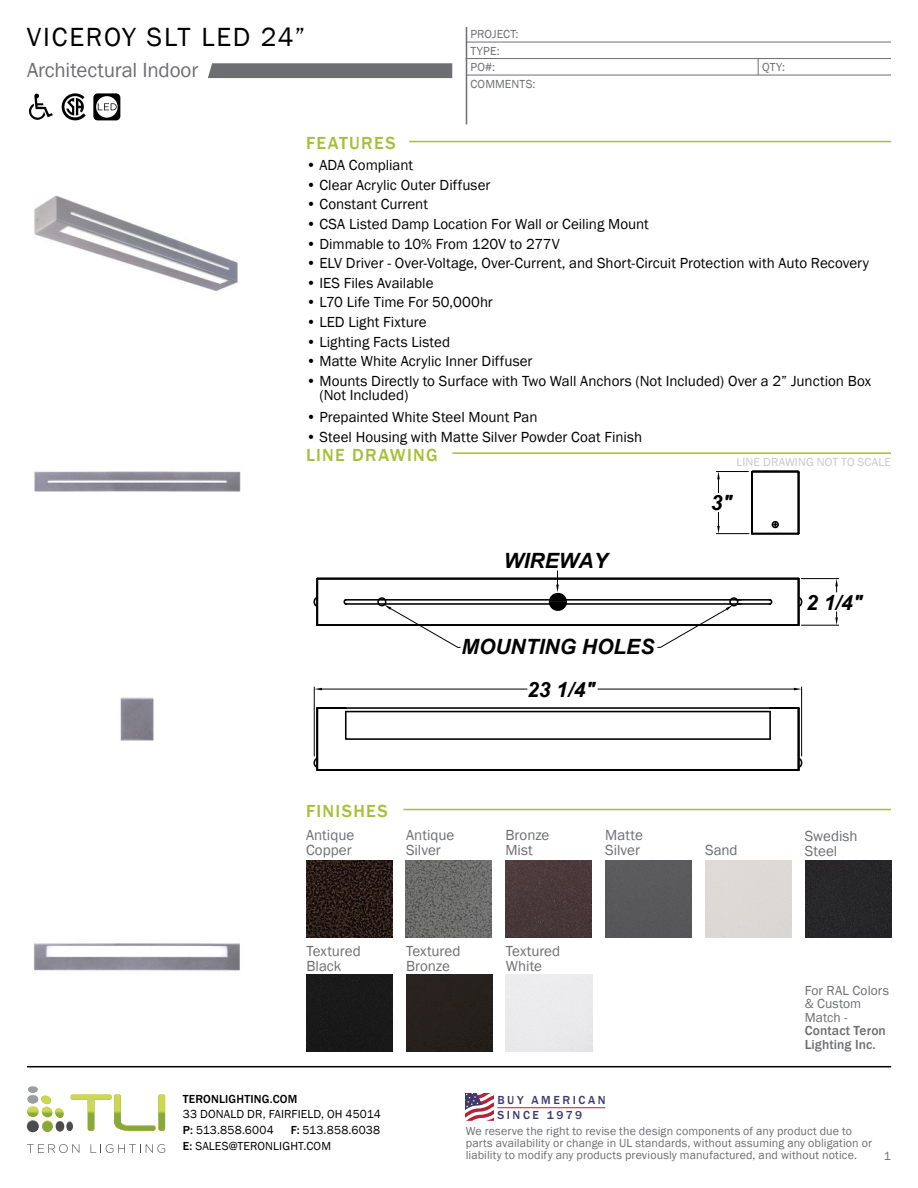
<style>
.page{position:relative;width:918px;height:1188px;background:#fff}
.page>*{position:absolute;margin:0;border:0;box-sizing:border-box;transform-origin:0 0}
.t1{font:27px "Franklin Gothic";letter-spacing:.06em;color:#000}
.t2{font:italic 700 21px "Arial";color:#010101}
.t3{font:21px "Franklin Gothic";letter-spacing:-.01em;color:#6d6e71}
.t4{font:500 18px "Franklin Gothic";letter-spacing:.07em;color:#a7be39}
.t5{font:15px/14.2px "Franklin Gothic";color:#000}
.t6{font:15px/15px "Franklin Gothic";color:#6d6e71}
.t7{font:13.5px/13.5px "Franklin Gothic";letter-spacing:.005em;color:#6d6e71}
.t8{font:500 13.5px/13.5px "Franklin Gothic";letter-spacing:.005em;color:#6d6e71}
.t9{font:12px/12px "Franklin Gothic";letter-spacing:.01em;color:#6d6e71}
.t10{font:12px/15.8px "Franklin Gothic";letter-spacing:.015em;color:#000}
.t11{font:12px "Franklin Gothic";letter-spacing:.01em;color:#c8c9cb}
.t12{font:500 12px/15px "Franklin Gothic";letter-spacing:.215em;color:#3d3b6e}
.t13{font:500 12px "Franklin Gothic";letter-spacing:.015em;color:#000}
.s1{font-weight:500}
</style>
<div class="page">
<hr style="left:409px;top:141px;width:482px;height:1px;background:#a7be39">
<hr style="left:452px;top:452px;width:439px;height:2px;background:#a7be39">
<hr style="left:404px;top:809px;width:487px;height:1px;background:#a7be39">
<svg style="left:758px;top:59px;width:1px;height:16px"></svg>
<img style="left:306px;top:860px;width:86px;height:77px">
<div style="left:306px;top:975px;width:87px;height:77px;background:#191919"></div>
<img style="left:406px;top:860px;width:86px;height:77px">
<div style="left:406px;top:975px;width:86px;height:77px;background:#26211d"></div>
<img style="left:506px;top:860px;width:86px;height:77px">
<div style="left:605px;top:860px;width:87px;height:77px;background:#59595b"></div>
<div style="left:805px;top:860px;width:86px;height:77px;background:#272729"></div>
<svg style="left:93px;top:93px;width:27px;height:27px"></svg>
<svg style="left:62px;top:93px;width:24px;height:27px"></svg>
<svg style="left:28px;top:93px;width:25px;height:27px"></svg>
<svg style="left:208px;top:63px;width:244px;height:15px;background:#707174"></svg>
<img style="left:34px;top:195px;width:204px;height:96px">
<hr style="left:801px;top:578px;width:38px;height:1px;background:#010101">
<hr style="left:801px;top:625px;width:38px;height:1px;background:#010101">
<svg style="left:835px;top:579px;width:3px;height:13px"></svg>
<svg style="left:835px;top:612px;width:3px;height:13px"></svg>
<hr style="left:317px;top:578px;width:482px;height:1px;background:#010101">
<hr style="left:317px;top:624px;width:482px;height:2px;background:#010101">
<hr style="left:317px;top:579px;width:1px;height:46px;background:#010101">
<hr style="left:798px;top:579px;width:1px;height:46px;background:#010101">
<hr style="left:801px;top:687px;width:1px;height:69px;background:#010101">
<hr style="left:314px;top:687px;width:1px;height:69px;background:#010101">
<hr style="left:598px;top:689px;width:196px;height:1px;background:#010101">
<hr style="left:322px;top:689px;width:205px;height:1px;background:#010101">
<svg style="left:794px;top:688px;width:8px;height:2px"></svg>
<svg style="left:314px;top:688px;width:8px;height:2px"></svg>
<hr style="left:716px;top:533px;width:33px;height:1px;background:#010101">
<hr style="left:716px;top:471px;width:32px;height:1px;background:#010101">
<svg style="left:717px;top:512px;width:3px;height:22px"></svg>
<svg style="left:717px;top:472px;width:3px;height:21px"></svg>
<hr style="left:752px;top:533px;width:47px;height:1px;background:#010101">
<hr style="left:798px;top:472px;width:1px;height:62px;background:#010101">
<hr style="left:751px;top:472px;width:2px;height:62px;background:#010101">
<svg style="left:751px;top:471px;width:49px;height:3px"></svg>
<svg style="left:313px;top:596px;width:6px;height:12px"></svg>
<svg style="left:797px;top:596px;width:6px;height:12px"></svg>
<svg style="left:345px;top:710px;width:426px;height:30px"></svg>
<hr style="left:769px;top:712px;width:2px;height:27px;background:#010101">
<hr style="left:317px;top:769px;width:482px;height:2px;background:#010101">
<hr style="left:317px;top:707px;width:482px;height:2px;background:#010101">
<hr style="left:317px;top:708px;width:1px;height:62px;background:#010101">
<hr style="left:798px;top:708px;width:1px;height:62px;background:#010101">
<svg style="left:313px;top:757px;width:6px;height:12px"></svg>
<svg style="left:797px;top:757px;width:6px;height:12px"></svg>
<svg style="left:771px;top:521px;width:8px;height:8px"></svg>
<svg style="left:343px;top:571px;width:430px;height:77px"></svg>
<div style="left:377px;top:597px;width:9px;height:9px;border:2px solid #000;border-radius:50%"></div>
<div style="left:729px;top:597px;width:9px;height:9px;border:2px solid #000;border-radius:50%"></div>
<img style="left:34px;top:471px;width:207px;height:21px">
<img style="left:120px;top:697px;width:34px;height:44px">
<img style="left:27px;top:943px;width:219px;height:123px">
<hr style="left:466px;top:27px;width:1px;height:97px;background:#6d6e71">
<hr style="left:466px;top:42px;width:425px;height:1px;background:#6d6e71">
<hr style="left:466px;top:58px;width:425px;height:1px;background:#6d6e71">
<hr style="left:466px;top:75px;width:425px;height:1px;background:#6d6e71">
<hr style="left:27px;top:1066px;width:864px;height:1px;background:#000">
<svg style="left:27px;top:1086px;width:138px;height:46px"></svg>
<svg style="left:27px;top:1144px;width:52px;height:9px"></svg>
<svg style="left:91px;top:1144px;width:74px;height:9px"></svg>
<svg style="left:466px;top:1093px;width:28px;height:28px"></svg>
<hr style="left:497px;top:1107px;width:108px;height:1px;background:#b22335">
<h1 class="t1" style="left:27px;top:26px;width:280px">VICEROY SLT LED 24”</h1>
<h2 class="t3" style="left:27px;top:62px;width:173px">Architectural Indoor</h2>
<p class="t4" style="left:306px;top:136px;width:91px">FEATURES</p>
<p class="t9" style="left:470px;top:27px;width:50px;line-height:16.4px">PROJECT:<br>TYPE:</p>
<p class="t9" style="left:470px;top:79px;width:67px">COMMENTS:</p>
<p class="t9" style="left:470px;top:61px;width:26px">PO#:</p>
<p class="t9" style="left:762px;top:61px;width:24px">QTY:</p>
<p class="t5" style="left:306px;top:159px;width:109px">• ADA Compliant</p>
<p class="t5" style="left:306px;top:178px;width:186px">• Clear Acrylic Outer Diffuser</p>
<p class="t5" style="left:306px;top:198px;width:124px">• Constant Current</p>
<p class="t5" style="left:306px;top:218px;width:344px">• CSA Listed Damp Location For Wall or Ceiling Mount</p>
<p class="t5" style="left:306px;top:237px;width:256px">• Dimmable to 10% From 120V to 277V</p>
<p class="t5" style="left:306px;top:257px;width:564px">• ELV Driver - Over-Voltage, Over-Current, and Short-Circuit Protection with Auto Recovery</p>
<p class="t5" style="left:306px;top:276px;width:129px">• IES Files Available</p>
<p class="t5" style="left:306px;top:296px;width:188px">• L70 Life Time For 50,000hr</p>
<p class="t5" style="left:306px;top:316px;width:122px">• LED Light Fixture</p>
<p class="t5" style="left:306px;top:335px;width:146px">• Lighting Facts Listed</p>
<p class="t5" style="left:306px;top:355px;width:228px">• Matte White Acrylic Inner Diffuser</p>
<p class="t5" style="left:320px;top:375px;width:553px;text-indent:-14px">• Mounts Directly to Surface with Two Wall Anchors (Not Included) Over a 2” Junction Box (Not Included)</p>
<p class="t5" style="left:306px;top:411px;width:233px">• Prepainted White Steel Mount Pan</p>
<p class="t5" style="left:306px;top:431px;width:338px">• Steel Housing with Matte Silver Powder Coat Finish</p>
<p class="t4" style="left:306px;top:447px;width:133px">LINE DRAWING</p>
<h2 class="t2" style="left:504px;top:548px;width:105px">WIREWAY</h2>
<h2 class="t2" style="left:462px;top:635px;width:194px">MOUNTING HOLES</h2>
<h2 class="t2" style="left:527px;top:677px;width:70px">23 1/4"</h2>
<p class="t4" style="left:306px;top:804px;width:83px">FINISHES</p>
<p class="t6" style="left:306px;top:828px;width:50px">Antique<br>Copper</p>
<p class="t6" style="left:406px;top:828px;width:50px">Antique<br>Silver</p>
<p class="t6" style="left:506px;top:828px;width:45px">Bronze<br>Mist</p>
<p class="t6" style="left:605px;top:828px;width:39px">Matte<br>Silver</p>
<p class="t6" style="left:306px;top:944px;width:56px">Textured<br>Black</p>
<p class="t6" style="left:406px;top:944px;width:56px">Textured<br>Bronze</p>
<p class="t6" style="left:506px;top:944px;width:56px">Textured<br>White</p>
<p class="t11" style="left:737px;top:457px;width:156px">LINE DRAWING NOT TO SCALE</p>
<h2 class="t2" style="left:711px;top:491px;width:23px">3"</h2>
<h2 class="t2" style="left:806px;top:590px;width:58px">2 1/4"</h2>
<p class="t6" style="left:705px;top:843px;width:34px">Sand</p>
<p class="t6" style="left:805px;top:829px;width:54px">Swedish<br>Steel</p>
<p class="t7" style="left:805px;top:984px;width:86px">For RAL Colors &amp; Custom<br>Match -</p>
<p class="t8" style="left:805px;top:1025px;width:83px">Contact Teron<br>Lighting Inc.</p>
<p class="t13" style="left:183px;top:1094px;width:116px">TERONLIGHTING.COM</p>
<p class="t10" style="left:183px;top:1107px;width:200px">33 DONALD DR, FAIRFIELD, OH 45014<br><span class="s1">P:</span> 513.858.6004</p>
<p class="t12" style="left:497px;top:1093px;width:110px">BUY AMERICAN<br>SINCE 1979</p>
<p class="t10" style="left:183px;top:1123px;width:199px;text-indent:108px"><span class="s1">F:</span> 513.858.6038<br><span class="s1">E:</span> SALES@TERONLIGHT.COM</p>
<p class="t9" style="left:466px;top:1126px;width:408px">We reserve the right to revise the design components of any product due to parts availability or change in UL standards, without assuming any obligation or liability to modify any products previously manufactured, and without notice.</p>
<p class="t9" style="left:884px;top:1151px;width:9px">1</p>
</div>
